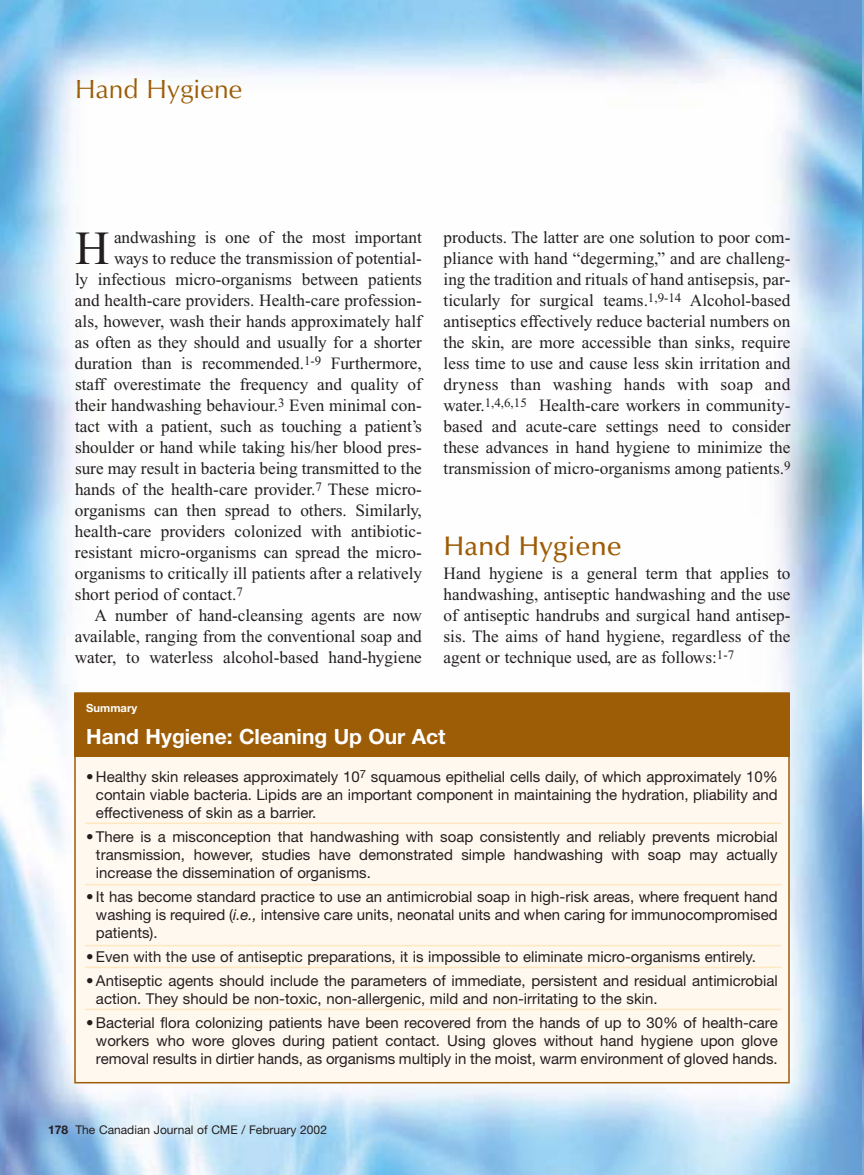
<style>
.page{position:relative;width:864px;height:1175px;background:#fff}
.page>*{position:absolute;margin:0;border:0;box-sizing:border-box;transform-origin:0 0}
.t1{font:47.55px "Times New Roman";color:#231f20}
.t2{font:500 27px "Optima";color:#9d5c06}
.t3{font:27px "Optimum Roman DTC";color:#9d5c06}
.t4{font:700 21px "Helvetica Neue";color:#fff}
.t5{font:17.25px/21px "Times New Roman";color:#231f20;text-align:justify}
.t6{font:15px/18px "Helvetica Neue";color:#231f20;text-align:justify}
.t7{font:12px "Helvetica Neue";color:#231f20}
.t8{font:700 11.25px "Helvetica Neue";color:#fff}
.s1{font-style:italic}
.s2{font-weight:700}
</style>
<div class="page">
<img style="left:0;top:0;width:864px;height:1174px">
<div style="left:74px;top:693px;width:716px;height:66px;background:#9d5c06"></div>
<div style="left:74px;top:757px;width:716px;height:325px;background:#fff8ee"></div>
<div style="left:74px;top:692px;width:716px;height:391px;border:2px solid #9d5c06"></div>
<hr style="left:85px;top:822px;width:696px;height:2px;background:#ffe7bf">
<hr style="left:85px;top:1008px;width:696px;height:2px;background:#ffe7bf">
<hr style="left:85px;top:966px;width:696px;height:2px;background:#ffe7bf">
<hr style="left:85px;top:944px;width:696px;height:2px;background:#ffe7bf">
<hr style="left:85px;top:884px;width:696px;height:1px;background:#ffe7bf">
<h2 class="t3" style="left:75px;top:78px;width:169px">Hand Hygiene</h2>
<h1 class="t1" style="left:75px;top:231px;width:36px">H</h1>
<p class="t5" style="left:114px;top:228px;width:309px">andwashing is one of the most important</p>
<p class="t5" style="left:114px;top:249px;width:309px">ways to reduce the transmission of potential-</p>
<p class="t5" style="left:75px;top:270px;width:348px">ly infectious micro-organisms between patients</p>
<p class="t5" style="left:75px;top:291px;width:348px">and health-care providers. Health-care profession-</p>
<p class="t5" style="left:75px;top:312px;width:348px">als, however, wash their hands approximately half</p>
<p class="t5" style="left:75px;top:333px;width:348px">as often as they should and usually for a shorter</p>
<p class="t5" style="left:75px;top:354px;width:348px">duration than is recommended.<sup>1-9</sup> Furthermore,</p>
<p class="t5" style="left:75px;top:375px;width:348px">staff overestimate the frequency and quality of</p>
<p class="t5" style="left:75px;top:396px;width:348px">their handwashing behaviour.<sup>3</sup> Even minimal con-</p>
<p class="t5" style="left:75px;top:417px;width:348px">tact with a patient, such as touching a patient’s</p>
<p class="t5" style="left:75px;top:438px;width:348px">shoulder or hand while taking his/her blood pres-</p>
<p class="t5" style="left:75px;top:459px;width:348px">sure may result in bacteria being transmitted to the</p>
<p class="t5" style="left:75px;top:480px;width:348px">hands of the health-care provider.<sup>7</sup> These micro-</p>
<p class="t5" style="left:75px;top:501px;width:348px">organisms can then spread to others. Similarly,</p>
<p class="t5" style="left:75px;top:522px;width:348px">health-care providers colonized with antibiotic-</p>
<p class="t5" style="left:75px;top:543px;width:348px">resistant micro-organisms can spread the micro-</p>
<p class="t5" style="left:75px;top:564px;width:348px">organisms to critically ill patients after a relatively</p>
<p class="t5" style="left:75px;top:585px;width:170px">short period of contact.<sup>7</sup></p>
<p class="t5" style="left:94px;top:606px;width:329px">A number of hand-cleansing agents are now</p>
<p class="t5" style="left:75px;top:627px;width:348px">available, ranging from the conventional soap and</p>
<p class="t5" style="left:75px;top:648px;width:348px">water, to waterless alcohol-based hand-hygiene</p>
<p class="t5" style="left:444px;top:228px;width:348px">products. The latter are one solution to poor com&shy;pliance with hand “degerming,” and are challeng&shy;ing the tradition and rituals of hand antisepsis, par&shy;ticularly for surgical teams.<sup>1,9-14</sup> Alcohol-based antiseptics effectively reduce bacterial numbers on the skin, are more accessible than sinks, require less time to use and cause less skin irritation and dryness than washing hands with soap and water.<sup>1,4,6,15</sup> Health-care workers in community&shy;based and acute-care settings need to consider these advances in hand hygiene to minimize the transmission of micro-organisms among patients.<sup>9</sup></p>
<h2 class="t2" style="left:444px;top:535px;width:180px">Hand Hygiene</h2>
<p class="t5" style="left:444px;top:564px;width:348px">Hand hygiene is a general term that applies to handwashing, antiseptic handwashing and the use of antiseptic handrubs and surgical hand antisep&shy;sis. The aims of hand hygiene, regardless of the agent or technique used, are as follows:<sup>1-7</sup></p>
<p class="t8" style="left:86px;top:704px;width:53px">Summary</p>
<p class="t4" style="left:86px;top:729px;width:361px">Hand Hygiene: Cleaning Up Our Act</p>
<p class="t6" style="left:96px;top:769px;width:683px;text-indent:-10px">• Healthy skin releases approximately 10<sup>7</sup> squamous epithelial cells daily, of which approximately 10% contain viable bacteria. Lipids are an important component in maintaining the hydration, pliability and effectiveness of skin as a barrier.</p>
<p class="t6" style="left:96px;top:829px;width:683px;text-indent:-10px">• There is a misconception that handwashing with soap consistently and reliably prevents microbial transmission, however, studies have demonstrated simple handwashing with soap may actually increase the dissemination of organisms.</p>
<p class="t6" style="left:96px;top:889px;width:683px;text-indent:-10px">• It has become standard practice to use an antimicrobial soap in high-risk areas, where frequent hand washing is required (<span class="s1">i.e.,</span> intensive care units, neonatal units and when caring for immunocompromised patients).</p>
<p class="t6" style="left:86px;top:949px;width:671px">•Even with the use of antiseptic preparations, it is impossible to eliminate micro-organisms entirely.</p>
<p class="t6" style="left:96px;top:973px;width:683px;text-indent:-10px">•Antiseptic agents should include the parameters of immediate, persistent and residual antimicrobial action. They should be non-toxic, non-allergenic, mild and non-irritating to the skin.</p>
<p class="t6" style="left:96px;top:1015px;width:683px;text-indent:-10px">•Bacterial flora colonizing patients have been recovered from the hands of up to 30% of health-care workers who wore gloves during patient contact. Using gloves without hand hygiene upon glove removal results in dirtier hands, as organisms multiply in the moist, warm environment of gloved hands.</p>
<p class="t7" style="left:48px;top:1125px;width:281px"><span class="s2">178</span> The Canadian Journal of CME / February 2002</p>
</div>
